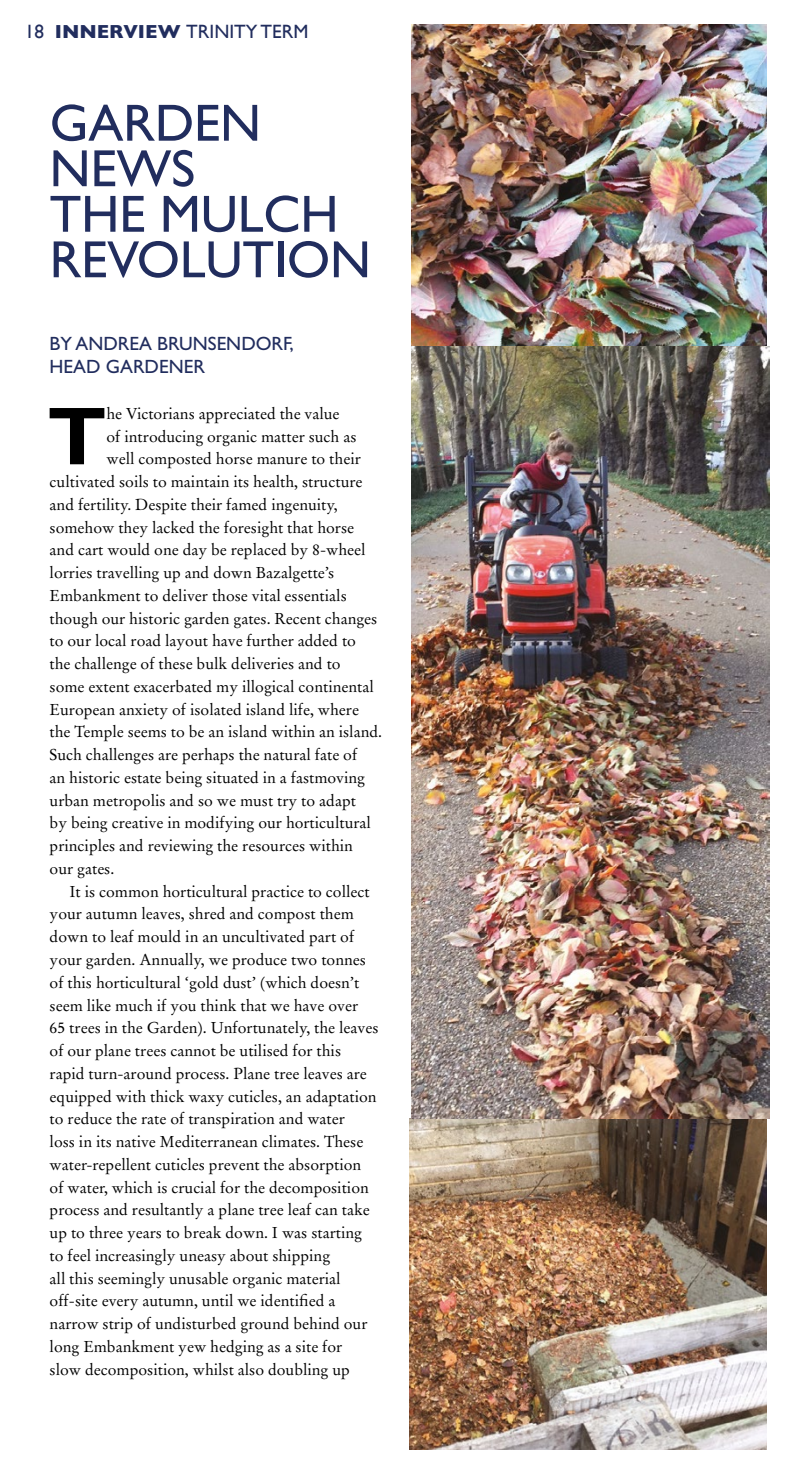
<style>
.page{position:relative;width:794px;height:1474px;background:#fff}
.page>*{position:absolute;margin:0;border:0;box-sizing:border-box;transform-origin:0 0}
.Text_9_13_indent{font:700 82.42px "Gill Sans CE";color:#000}
.Head_GillCE_30{font:52.5px/45.5px "Gill Sans CE";letter-spacing:-.005em;color:#212d5e}
.Gill_Mini_11_13{font:19.25px/22.8px "Gill Sans CE";color:#212d5e}
.t1{font:19.25px "Gill Sans";color:#212d5e}
.Text_9_13_indent-2{font:15.75px/22.8px "Stempel Garamond";color:#000}
.s1{font-weight:700}
</style>
<div class="page">
<img style="left:410px;top:1118px;width:357px;height:331px">
<img style="left:412px;top:25px;width:355px;height:321px">
<img style="left:412px;top:346px;width:357px;height:772px">
<p class="t1" style="left:25px;top:20px;width:285px">18 <span class="s1">INNERVIEW</span> TRINITY TERM</p>
<p class="Head_GillCE_30" style="left:50px;top:100px;width:213px">GARDEN<br>NEWS</p>
<p class="Head_GillCE_30" style="left:50px;top:191px;width:323px">THE MULCH<br>REVOLUTION</p>
<p class="Gill_Mini_11_13" style="left:50px;top:332px;width:246px">BY ANDREA BRUNSENDORF,<br>HEAD GARDENER</p>
<p class="Text_9_13_indent" style="left:47px;top:387px;width:61px">T</p>
<p class="Text_9_13_indent-2" style="left:107px;top:402px;width:235px">he Victorians appreciated the value</p>
<p class="Text_9_13_indent-2" style="left:107px;top:425px;width:251px">of introducing organic matter such as</p>
<p class="Text_9_13_indent-2" style="left:107px;top:447px;width:256px">well composted horse manure to their</p>
<p class="Text_9_13_indent-2" style="left:50px;top:470px;width:314px">cultivated soils to maintain its health, structure</p>
<p class="Text_9_13_indent-2" style="left:50px;top:493px;width:290px">and fertility. Despite their famed ingenuity,</p>
<p class="Text_9_13_indent-2" style="left:50px;top:516px;width:306px">somehow they lacked the foresight that horse</p>
<p class="Text_9_13_indent-2" style="left:50px;top:538px;width:317px">and cart would one day be replaced by 8-wheel</p>
<p class="Text_9_13_indent-2" style="left:50px;top:561px;width:286px">lorries travelling up and down Bazalgette’s</p>
<p class="Text_9_13_indent-2" style="left:50px;top:584px;width:299px">Embankment to deliver those vital essentials</p>
<p class="Text_9_13_indent-2" style="left:50px;top:607px;width:329px">though our historic garden gates. Recent changes</p>
<p class="Text_9_13_indent-2" style="left:50px;top:629px;width:308px">to our local road layout have further added to</p>
<p class="Text_9_13_indent-2" style="left:50px;top:652px;width:292px">the challenge of these bulk deliveries and to</p>
<p class="Text_9_13_indent-2" style="left:50px;top:675px;width:326px">some extent exacerbated my illogical continental</p>
<p class="Text_9_13_indent-2" style="left:50px;top:698px;width:311px">European anxiety of isolated island life, where</p>
<p class="Text_9_13_indent-2" style="left:50px;top:720px;width:334px">the Temple seems to be an island within an island.</p>
<p class="Text_9_13_indent-2" style="left:50px;top:743px;width:309px">Such challenges are perhaps the natural fate of</p>
<p class="Text_9_13_indent-2" style="left:50px;top:766px;width:317px">an historic estate being situated in a fastmoving</p>
<p class="Text_9_13_indent-2" style="left:50px;top:789px;width:308px">urban metropolis and so we must try to adapt</p>
<p class="Text_9_13_indent-2" style="left:50px;top:811px;width:323px">by being creative in modifying our horticultural</p>
<p class="Text_9_13_indent-2" style="left:50px;top:834px;width:305px">principles and reviewing the resources within</p>
<p class="Text_9_13_indent-2" style="left:50px;top:857px;width:66px">our gates.</p>
<p class="Text_9_13_indent-2" style="left:50px;top:880px;width:330px;text-indent:20px">It is common horticultural practice to collect your autumn leaves, shred and compost them down to leaf mould in an uncultivated part of your garden. Annually, we produce two tonnes of this horticultural ‘gold dust’ (which doesn’t seem like much if you think that we have over<br>65 trees in the Garden). Unfortunately, the leaves of our plane trees cannot be utilised for this rapid turn-around process. Plane tree leaves are equipped with thick waxy cuticles, an adaptation to reduce the rate of transpiration and water<br>loss in its native Mediterranean climates. These water-repellent cuticles prevent the absorption of water, which is crucial for the decomposition process and resultantly a plane tree leaf can take up to three years to break down. I was starting to feel increasingly uneasy about shipping<br>all this seemingly unusable organic material off-site every autumn, until we identified a narrow strip of undisturbed ground behind our long Embankment yew hedging as a site for<br>slow decomposition, whilst also doubling up</p>
</div>
